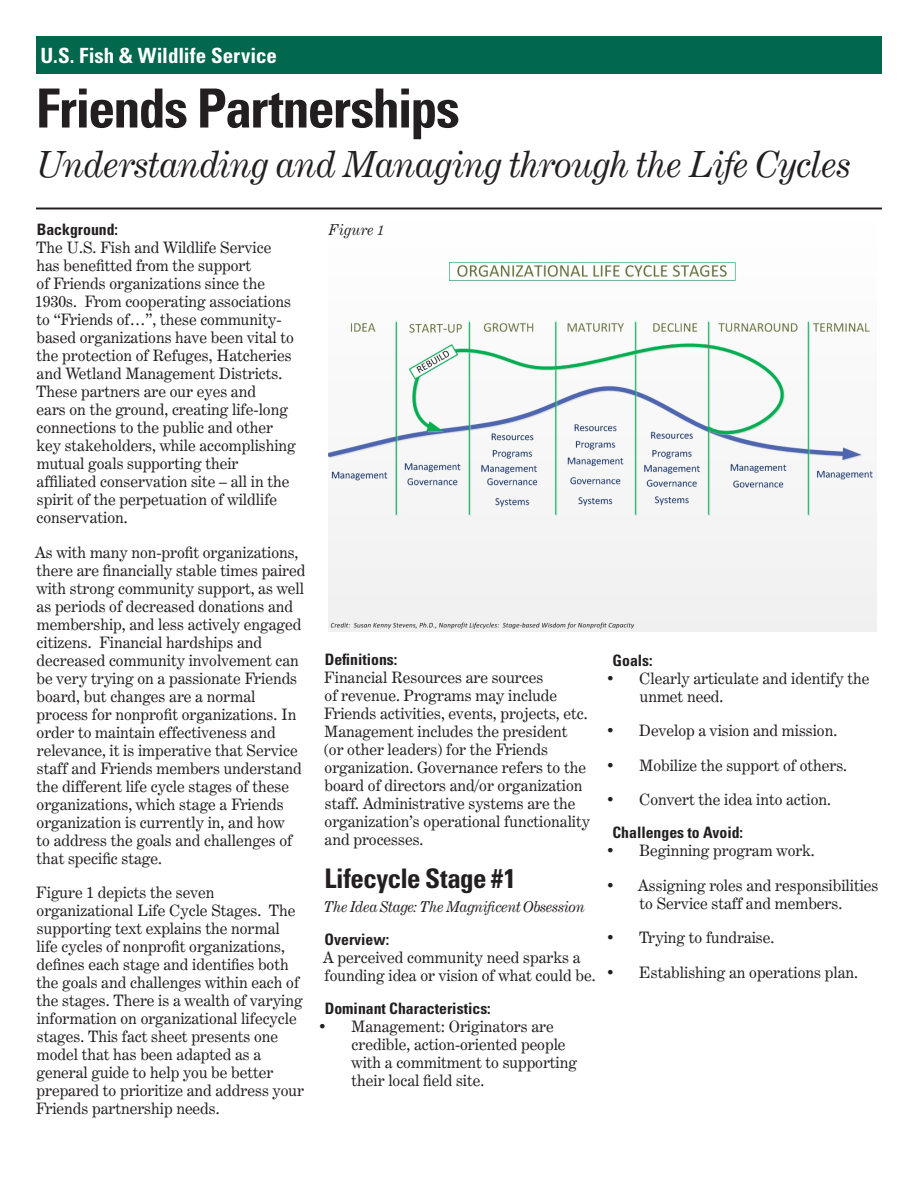
<style>
.page{position:relative;width:918px;height:1188px;background:#fff}
.page>*{position:absolute;margin:0;border:0;box-sizing:border-box;transform-origin:0 0}
.Cover_Title{font:700 condensed 54px "Univers";letter-spacing:-.03em;color:#231f20}
.Cover_Subtitle{font:italic 36px "Century Expanded BT";letter-spacing:-.02em;color:#231f20}
.Section_Heading{font:700 condensed 27px "Univers";letter-spacing:-.02em;color:#231f20}
.t1{font:700 condensed 21px "Univers";color:#fff}
.Text{font:15.75px/18px "Century Expanded BT";color:#231f20}
.Text_Heading{font:700 condensed 15.75px "Univers";color:#231f20}
.Section_Subheading{font:italic 15px "Century Expanded BT";letter-spacing:-.03em;color:#231f20}
.s1{font-family:"Univers";font-weight:700;font-stretch:condensed}
</style>
<div class="page">
<img style="left:328px;top:262px;width:549px;height:370px">
<div style="left:36px;top:36px;width:846px;height:38px;background:#01674d"></div>
<hr style="left:36px;top:208px;width:846px;height:1px;background:#231f20">
<p class="t1" style="left:40px;top:42px;width:238px">U.S. Fish &amp; Wildlife Service</p>
<p class="Cover_Title" style="left:36px;top:75px;width:425px">Friends Partnerships</p>
<p class="Cover_Subtitle" style="left:36px;top:142px;width:817px">Understanding and Managing through the Life Cycles</p>
<p class="Text_Heading" style="left:37px;top:220px;width:83px">Background:</p>
<p class="Text" style="left:35px;top:238px;width:262px">The U.S. Fish and Wildlife Service has benefitted from the support<br>of Friends organizations since the 1930s. From cooperating associations to “Friends of…”, these community&shy;based organizations have been vital to the protection of Refuges, Hatcheries and Wetland Management Districts.<br>These partners are our eyes and<br>ears on the ground, creating life-long connections to the public and other key stakeholders, while accomplishing mutual goals supporting their affiliated conservation site – all in the spirit of the perpetuation of wildlife conservation.</p>
<p class="Text" style="left:35px;top:543px;width:272px">As with many non-profit organizations, there are financially stable times paired with strong community support, as well as periods of decreased donations and membership, and less actively engaged citizens. Financial hardships and decreased community involvement can be very trying on a passionate Friends board, but changes are a normal process for nonprofit organizations. In order to maintain effectiveness and relevance, it is imperative that Service staff and Friends members understand the different life cycle stages of these organizations, which stage a Friends organization is currently in, and how<br>to address the goals and challenges of that specific stage.</p>
<p class="Text" style="left:36px;top:883px;width:270px">Figure 1 depicts the seven organizational Life Cycle Stages. The supporting text explains the normal<br>life cycles of nonprofit organizations, defines each stage and identifies both the goals and challenges within each of the stages. There is a wealth of varying information on organizational lifecycle stages. This fact sheet presents one model that has been adapted as a general guide to help you be better prepared to prioritize and address your Friends partnership needs.</p>
<p class="Section_Subheading" style="left:328px;top:220px;width:58px">Figure 1</p>
<p class="Text" style="left:324px;top:650px;width:268px"><span class="s1">Definitions:<br></span>Financial Resources are sources<br>of revenue. Programs may include Friends activities, events, projects, etc.<br>Management includes the president (or other leaders) for the Friends organization. Governance refers to the board of directors and/or organization staff. Administrative systems are the organization’s operational functionality and processes.</p>
<p class="Section_Heading" style="left:324px;top:862px;width:193px">Lifecycle Stage #1</p>
<p class="Section_Subheading" style="left:324px;top:898px;width:262px">The Idea Stage: The Magnificent Obsession</p>
<p class="Text_Heading" style="left:325px;top:930px;width:66px">Overview:</p>
<p class="Text" style="left:323px;top:949px;width:274px">A perceived community need sparks a founding idea or vision of what could be.</p>
<p class="Text_Heading" style="left:325px;top:999px;width:168px">Dominant Characteristics:</p>
<p class="Text" style="left:351px;top:1018px;width:227px;text-indent:-34px">• Management: Originators are credible, action-oriented people with a commitment to supporting their local field site.</p>
<p class="Text_Heading" style="left:613px;top:650px;width:42px">Goals:</p>
<p class="Text" style="left:640px;top:669px;width:231px;text-indent:-34px">• Clearly articulate and identify the unmet need.</p>
<p class="Text" style="left:606px;top:721px;width:233px">• Develop a vision and mission.</p>
<p class="Text" style="left:606px;top:756px;width:243px">• Mobilize the support of others.</p>
<p class="Text" style="left:606px;top:790px;width:227px">• Convert the idea into action.</p>
<p class="Text_Heading" style="left:613px;top:823px;width:132px">Challenges to Avoid:</p>
<p class="Text" style="left:606px;top:841px;width:211px">• Beginning program work.</p>
<p class="Text" style="left:606px;top:876px;width:274px;text-align:center">• Assigning roles and responsibilities to Service staff and members.</p>
<p class="Text" style="left:606px;top:928px;width:170px">• Trying to fundraise.</p>
<p class="Text" style="left:606px;top:963px;width:254px">• Establishing an operations plan.</p>
</div>
